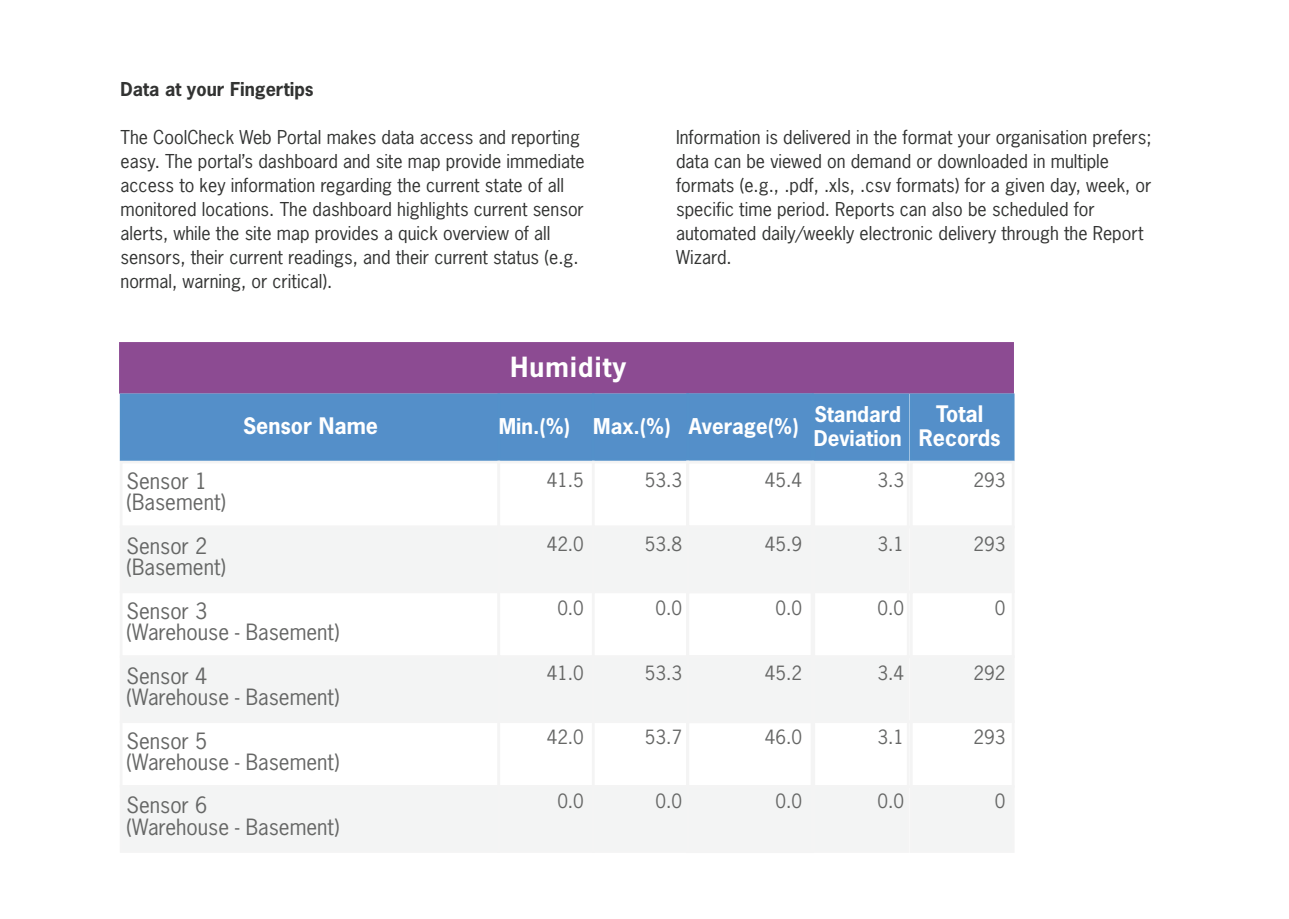
<style>
.page{position:relative;width:1289px;height:919px;background:#fff}
.page>*{position:absolute;margin:0;border:0;box-sizing:border-box;transform-origin:0 0}
.t1{font:700 26.1px "News Gothic Std";letter-spacing:.05em;color:#fff}
.t2{font:700 21.45px/23.7px "News Gothic Std";color:#fff;text-align:center}
.t3{font:21.15px/21.6px "News Gothic Std";color:#666766}
.t4{font:700 20.4px/23.7px "News Gothic Std";color:#fff}
.t5{font:18.45px "News Gothic Std";color:#666766}
.t6{font:18px/24px "News Gothic Std";color:#323332}
.t7{font:700 18px "News Gothic Std";color:#323332}
</style>
<div class="page">
<div style="left:119px;top:342px;width:894px;height:51px;background:#8c4b92"></div>
<div style="left:119px;top:392px;width:382px;height:69px;background:#548fc9"></div>
<div style="left:497px;top:393px;width:97px;height:68px;background:#548fc9"></div>
<div style="left:592px;top:393px;width:97px;height:68px;background:#548fc9"></div>
<div style="left:686px;top:393px;width:127px;height:68px;background:#548fc9"></div>
<div style="left:812px;top:393px;width:97px;height:68px;background:#548fc9"></div>
<div style="left:909px;top:393px;width:105px;height:68px;background:#548fc9;border:3px solid #5390c9"></div>
<div style="left:120px;top:460px;width:380px;height:68px;background:#fff;border:3px solid #f4f4f4"></div>
<div style="left:497px;top:460px;width:97px;height:68px;background:#fff;border:3px solid #f4f4f4"></div>
<div style="left:592px;top:460px;width:97px;height:68px;background:#fff;border:3px solid #f4f4f4"></div>
<div style="left:686px;top:460px;width:127px;height:68px;background:#fff;border:3px solid #f4f4f4"></div>
<div style="left:812px;top:460px;width:97px;height:68px;background:#fff;border:3px solid #f4f4f4"></div>
<div style="left:909px;top:460px;width:105px;height:68px;background:#fff;border:3px solid #f4f4f4"></div>
<div style="left:120px;top:525px;width:380px;height:68px;background:#f3f4f4"></div>
<div style="left:497px;top:525px;width:97px;height:68px;background:#f3f4f4"></div>
<div style="left:592px;top:525px;width:97px;height:68px;background:#f3f4f4"></div>
<div style="left:686px;top:525px;width:127px;height:68px;background:#f3f4f4"></div>
<div style="left:812px;top:525px;width:97px;height:68px;background:#f3f4f4"></div>
<div style="left:909px;top:525px;width:105px;height:68px;background:#f3f4f4"></div>
<div style="left:120px;top:590px;width:380px;height:68px;background:#fff;border:3px solid #f4f4f4"></div>
<div style="left:497px;top:590px;width:97px;height:68px;background:#fff;border:3px solid #f4f4f4"></div>
<div style="left:592px;top:590px;width:97px;height:68px;background:#fff;border:3px solid #f4f4f4"></div>
<div style="left:686px;top:590px;width:127px;height:68px;background:#fff;border:3px solid #f4f4f4"></div>
<div style="left:812px;top:590px;width:97px;height:68px;background:#fff;border:3px solid #f4f4f4"></div>
<div style="left:909px;top:590px;width:105px;height:68px;background:#fff;border:3px solid #f4f4f4"></div>
<div style="left:120px;top:655px;width:380px;height:68px;background:#f3f4f4"></div>
<div style="left:497px;top:655px;width:97px;height:68px;background:#f3f4f4"></div>
<div style="left:592px;top:655px;width:97px;height:68px;background:#f3f4f4"></div>
<div style="left:686px;top:655px;width:127px;height:68px;background:#f3f4f4"></div>
<div style="left:812px;top:655px;width:97px;height:68px;background:#f3f4f4"></div>
<div style="left:909px;top:655px;width:105px;height:68px;background:#f3f4f4"></div>
<div style="left:120px;top:720px;width:380px;height:67px;background:#fff;border:3px solid #f4f4f4"></div>
<div style="left:497px;top:720px;width:97px;height:67px;background:#fff;border:3px solid #f4f4f4"></div>
<div style="left:592px;top:720px;width:97px;height:67px;background:#fff;border:3px solid #f4f4f4"></div>
<div style="left:686px;top:720px;width:127px;height:68px;background:#fff;border:3px solid #f4f4f4"></div>
<div style="left:812px;top:720px;width:97px;height:67px;background:#fff;border:3px solid #f4f4f4"></div>
<div style="left:909px;top:720px;width:105px;height:67px;background:#fff;border:3px solid #f4f4f4"></div>
<div style="left:120px;top:785px;width:380px;height:67px;background:#f3f4f4"></div>
<div style="left:497px;top:785px;width:97px;height:67px;background:#f3f4f4"></div>
<div style="left:592px;top:785px;width:97px;height:67px;background:#f3f4f4"></div>
<div style="left:686px;top:785px;width:127px;height:67px;background:#f3f4f4"></div>
<div style="left:812px;top:785px;width:97px;height:67px;background:#f3f4f4"></div>
<div style="left:909px;top:785px;width:105px;height:67px;background:#f3f4f4"></div>
<p class="t7" style="left:120px;top:77px;width:195px">Data at your Fingertips</p>
<p class="t6" style="left:120px;top:125px;width:466px">The CoolCheck Web Portal makes data access and reporting easy. The portal’s dashboard and site map provide immediate access to key information regarding the current state of all monitored locations. The dashboard highlights current sensor alerts, while the site map provides a quick overview of all sensors, their current readings, and their current status (e.g. normal, warning, or critical).</p>
<p class="t6" style="left:676px;top:125px;width:477px">Information is delivered in the format your organisation prefers; data can be viewed on demand or downloaded in multiple formats (e.g., .pdf, .xls, .csv formats) for a given day, week, or specific time period. Reports can also be scheduled for automated daily/weekly electronic delivery through the Report Wizard.</p>
<p class="t2" style="left:243px;top:414px;width:136px">Sensor Name</p>
<p class="t3" style="left:127px;top:470px;width:101px">Sensor 1 (Basement)</p>
<p class="t3" style="left:127px;top:534px;width:101px">Sensor 2 (Basement)</p>
<p class="t3" style="left:127px;top:599px;width:214px">Sensor 3<br>(Warehouse - Basement)</p>
<p class="t3" style="left:127px;top:664px;width:214px">Sensor 4<br>(Warehouse - Basement)</p>
<p class="t3" style="left:127px;top:729px;width:214px">Sensor 5<br>(Warehouse - Basement)</p>
<p class="t3" style="left:127px;top:794px;width:214px">Sensor 6<br>(Warehouse - Basement)</p>
<h1 class="t1" style="left:510px;top:350px;width:117px">Humidity</h1>
<p class="t4" style="left:499px;top:414px;width:173px">Min.(%) Max.(%)</p>
<p class="t4" style="left:813px;top:402px;width:90px">Standard<br>Deviation</p>
<p class="t2" style="left:918px;top:402px;width:83px">Total<br>Records</p>
<p class="t4" style="left:689px;top:414px;width:111px">Average(%)</p>
<p class="t5" style="left:764px;top:468px;width:39px">45.4</p>
<p class="t5" style="left:973px;top:468px;width:33px">293</p>
<p class="t5" style="left:877px;top:468px;width:28px">3.3</p>
<p class="t5" style="left:645px;top:468px;width:39px">53.3</p>
<p class="t5" style="left:546px;top:468px;width:39px">41.5</p>
<p class="t5" style="left:546px;top:532px;width:39px">42.0</p>
<p class="t5" style="left:645px;top:532px;width:39px">53.8</p>
<p class="t5" style="left:764px;top:532px;width:39px">45.9</p>
<p class="t5" style="left:877px;top:532px;width:28px">3.1</p>
<p class="t5" style="left:973px;top:532px;width:33px">293</p>
<p class="t5" style="left:557px;top:596px;width:28px">0.0</p>
<p class="t5" style="left:655px;top:596px;width:28px">0.0</p>
<p class="t5" style="left:775px;top:596px;width:28px">0.0</p>
<p class="t5" style="left:877px;top:596px;width:28px">0.0</p>
<p class="t5" style="left:994px;top:596px;width:12px">0</p>
<p class="t5" style="left:546px;top:660px;width:39px">41.0</p>
<p class="t5" style="left:645px;top:660px;width:39px">53.3</p>
<p class="t5" style="left:764px;top:660px;width:39px">45.2</p>
<p class="t5" style="left:877px;top:660px;width:28px">3.4</p>
<p class="t5" style="left:973px;top:660px;width:33px">292</p>
<p class="t5" style="left:546px;top:725px;width:39px">42.0</p>
<p class="t5" style="left:645px;top:725px;width:39px">53.7</p>
<p class="t5" style="left:764px;top:725px;width:39px">46.0</p>
<p class="t5" style="left:877px;top:725px;width:28px">3.1</p>
<p class="t5" style="left:973px;top:725px;width:33px">293</p>
<p class="t5" style="left:557px;top:789px;width:28px">0.0</p>
<p class="t5" style="left:655px;top:789px;width:28px">0.0</p>
<p class="t5" style="left:775px;top:789px;width:28px">0.0</p>
<p class="t5" style="left:877px;top:789px;width:28px">0.0</p>
<p class="t5" style="left:994px;top:789px;width:12px">0</p>
</div>
